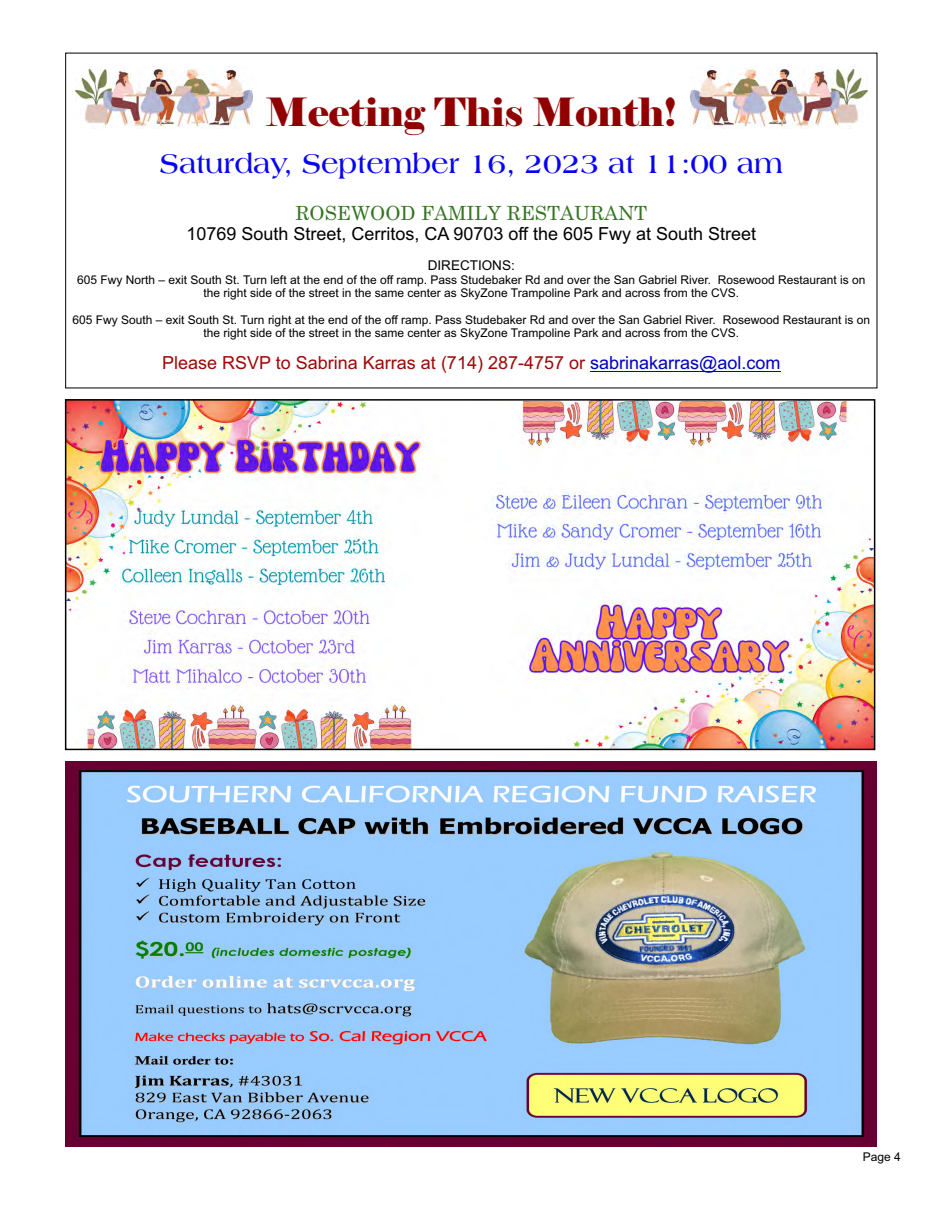
<style>
.page{position:relative;width:945px;height:1215px;background:#fff}
.page>*{position:absolute;margin:0;border:0;box-sizing:border-box;transform-origin:0 0}
.t1{font:39px "Elephant";color:#910000}
.t2{font:700 28.5px "Americana BT";color:#0703f7}
.t3{font:19.5px "Century Schoolbook";color:#357522}
.t4{font:18px "Arial";color:#9e0808}
.t5{font:18px "Arial";color:#000}
.t6{font:13.5px "Arial";color:#000}
.t7{font:12px/13.4px "Arial";color:#000;text-align:center}
.s1{color:#0000c4}
</style>
<div class="page">
<hr style="left:590px;top:371px;width:190px;height:1px;background:#0000c4">
<img style="left:66px;top:761px;width:811px;height:386px">
<img style="left:690px;top:68px;width:178px;height:60px">
<img style="left:75px;top:68px;width:177px;height:60px">
<img style="left:68px;top:402px;width:804px;height:345px">
<div style="left:65px;top:399px;width:810px;height:351px;border:2px solid #000"></div>
<h1 class="t1" style="left:266px;top:89px;width:412px">Meeting This Month!</h1>
<h2 class="t2" style="left:160px;top:152px;width:624px">Saturday, September 16, 2023 at 11:00 am</h2>
<h3 class="t3" style="left:295px;top:205px;width:353px">ROSEWOOD FAMILY RESTAURANT</h3>
<h3 class="t5" style="left:186px;top:227px;width:571px">10769 South Street, Cerritos, CA 90703 off the 605 Fwy at South Street</h3>
<p class="t6" style="left:428px;top:260px;width:89px">DIRECTIONS:</p>
<p class="t7" style="left:77px;top:274px;width:790px">605 Fwy North – exit South St. Turn left at the end of the off ramp. Pass Studebaker Rd and over the San Gabriel River. Rosewood Restaurant is on the right side of the street in the same center as SkyZone Trampoline Park and across from the CVS.</p>
<p class="t7" style="left:73px;top:314px;width:799px">605 Fwy South – exit South St. Turn right at the end of the off ramp. Pass Studebaker Rd and over the San Gabriel River. Rosewood Restaurant is on the right side of the street in the same center as SkyZone Trampoline Park and across from the CVS.</p>
<h3 class="t4" style="left:162px;top:356px;width:620px">Please RSVP to Sabrina Karras at (714) 287-4757 or <span class="s1">sabrinakarras@aol.com</span></h3>
<p class="t7" style="left:863px;top:1151px;width:40px">Page 4</p>
</div>
